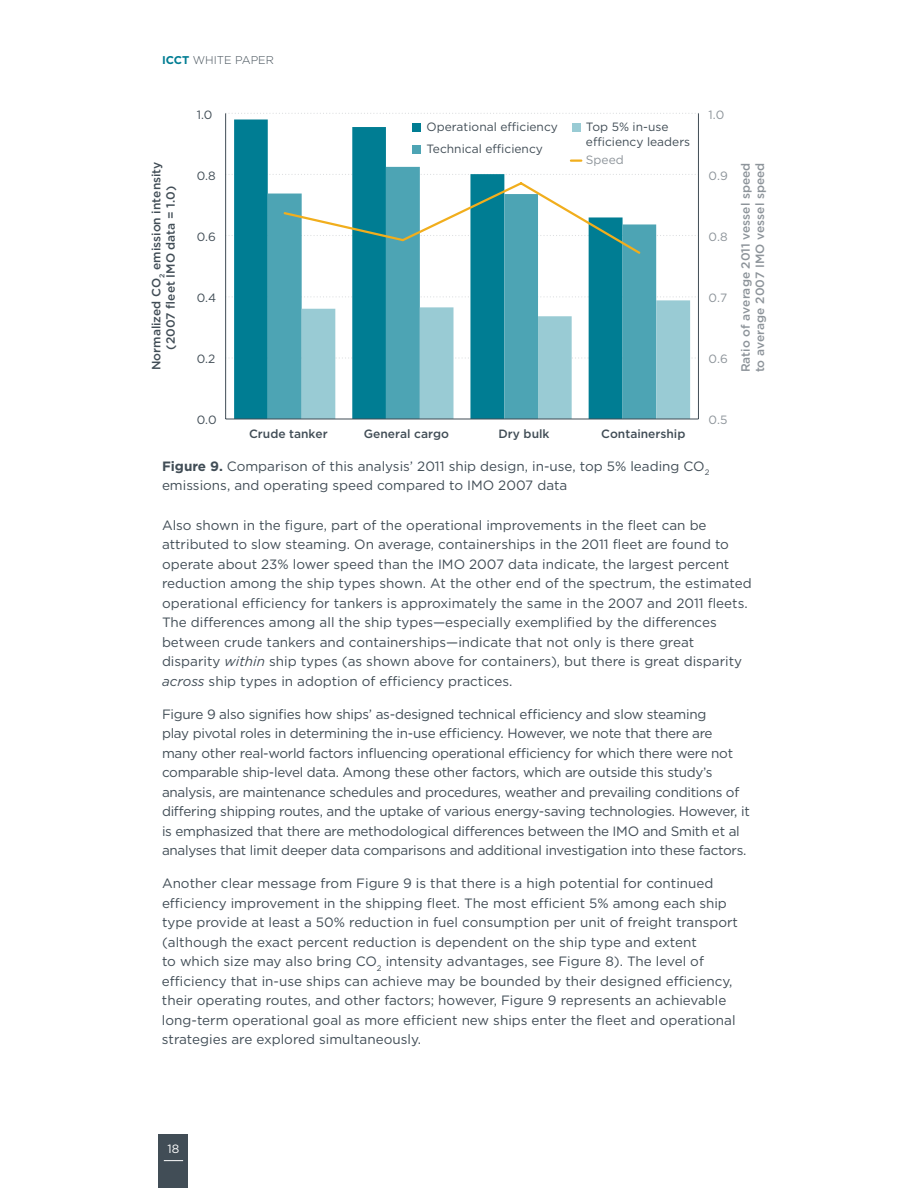
<style>
.page{position:relative;width:918px;height:1188px;background:#fff}
.page>*{position:absolute;margin:0;border:0;box-sizing:border-box;transform-origin:0 0}
.t1{font:13.5px/19.5px "Gotham";color:#414d56}
.t2{font:13.5px/19.5px "Gotham";letter-spacing:-.02em;color:#414d56}
.t3{font:500 12px "Gotham";color:#414d56}
.t4{font:12px/21.8px "Gotham";color:#414d56}
.t5{font:500 12px "Gotham";color:#8d949a}
.t6{font:12px "Gotham";color:#8d949a}
.t7{font:12px "Gotham";color:#fff}
.t8{font:300 11.25px "Gotham";color:#414d56}
.s1{font-weight:700;color:#007d93}
.s2{font-weight:700}
.s3{font-style:italic}
</style>
<div class="page">
<div style="left:159px;top:1134px;width:29px;height:54px;background:#414d56"></div>
<svg style="left:164px;top:1160px;width:19px;height:1px"></svg>
<svg style="left:226px;top:296px;width:472px;height:1px"></svg>
<svg style="left:226px;top:113px;width:470px;height:1px"></svg>
<svg style="left:234px;top:119px;width:349px;height:300px"></svg>
<svg style="left:268px;top:167px;width:388px;height:252px"></svg>
<svg style="left:302px;top:300px;width:388px;height:119px;background:#6db4c1"></svg>
<hr style="left:698px;top:113px;width:1px;height:306px;background:#414d56">
<hr style="left:225px;top:113px;width:1px;height:306px;background:#414d56">
<hr style="left:226px;top:419px;width:472px;height:1px;background:#414d56">
<svg style="left:226px;top:174px;width:472px;height:82px"></svg>
<div style="left:413px;top:123px;width:8px;height:9px;background:#007d93"></div>
<div style="left:413px;top:145px;width:8px;height:8px;background:#4da4b4"></div>
<div style="left:572px;top:123px;width:8px;height:9px;background:#99cbd4"></div>
<svg style="left:571px;top:160px;width:10px;height:2px"></svg>
<p class="t8" style="left:162px;top:53px;width:113px"><span class="s1">ICCT</span> WHITE PAPER</p>
<p class="t4" style="left:197px;top:103px;width:17px">1.0</p>
<p class="t6" style="left:709px;top:107px;width:17px">1.0</p>
<p class="t4" style="left:427px;top:116px;width:133px">Operational efficiency<br>Technical efficiency</p>
<p class="t4" style="left:586px;top:119px;width:106px;line-height:14.4px">Top 5% in-use efficiency leaders</p>
<p class="t6" style="left:586px;top:152px;width:39px">Speed</p>
<p class="t3" style="left:148px;top:370px;width:210px;rotate:-90deg">Normalized CO<sub>2</sub> emission intensity</p>
<p class="t5" style="left:752px;top:372px;width:211px;rotate:-90deg">to average 2007 IMO vessel speed</p>
<p class="t5" style="left:738px;top:372px;width:211px;rotate:-90deg">Ratio of average 2011 vessel speed</p>
<p class="t4" style="left:197px;top:165px;width:21px">0.8</p>
<p class="t6" style="left:709px;top:168px;width:21px">0.9</p>
<p class="t3" style="left:163px;top:350px;width:165px;rotate:-90deg">(2007 fleet IMO data = 1.0)</p>
<p class="t4" style="left:197px;top:226px;width:21px">0.6</p>
<p class="t6" style="left:709px;top:229px;width:21px">0.8</p>
<p class="t4" style="left:197px;top:287px;width:21px">0.4</p>
<p class="t6" style="left:709px;top:290px;width:20px">0.7</p>
<p class="t4" style="left:197px;top:348px;width:20px">0.2</p>
<p class="t6" style="left:709px;top:351px;width:21px">0.6</p>
<p class="t4" style="left:197px;top:409px;width:22px">0.0</p>
<p class="t3" style="left:249px;top:426px;width:80px">Crude tanker</p>
<p class="t3" style="left:364px;top:426px;width:87px">General cargo</p>
<p class="t3" style="left:499px;top:426px;width:52px">Dry bulk</p>
<p class="t3" style="left:601px;top:426px;width:86px">Containership</p>
<p class="t6" style="left:709px;top:412px;width:20px">0.5</p>
<p class="t1" style="left:162px;top:456px;width:549px"><span class="s2">Figure 9.</span> Comparison of this analysis’ 2011 ship design, in-use, top 5% leading CO <sub>2 </sub>emissions, and operating speed compared to I MO 2007 data</p>
<p class="t1" style="left:162px;top:515px;width:591px">Also shown in the figure, part of the operational improvements in the fleet can be attributed to slow steaming. On average, containerships in the 2011 fleet are found to operate about 23% lower speed than the I MO 2007 data indicate, the largest percent reduction among the ship types shown. At the other end of the spectrum, the estimated operational efficiency for tankers is approximately the same in the 2007 and 2011 fleets.<br>The differences among all the ship types—especially exemplified by the differences between crude tankers and containerships—indicate that not only is there great disparity <span class="s3">within</span> ship types (as shown above for containers), but there is great disparity <span class="s3">across</span> ship types in adoption of efficiency practices.</p>
<p class="t2" style="left:162px;top:704px;width:589px">Figure 9 also signifies how ships’ as-designed technical efficiency and slow steaming<br>play pivotal roles in determining the in-use efficiency. However, we note that there are many other real-world factors influencing operational efficiency for which there were not comparable ship-level data. Among these other factors, which are outside this study’s analysis, are maintenance schedules and procedures, weather and prevailing conditions of differing shipping routes, and the uptake of various energy-saving technologies. However, it is emphasized that there are methodological differences between the I MO and Smith et al analyses that limit deeper data comparisons and additional investigation into these factors.</p>
<p class="t1" style="left:162px;top:873px;width:578px">Another clear message from Figure 9 is that there is a high potential for continued efficiency improvement in the shipping fleet. The most efficient 5% among each ship type provide at least a 50% reduction in fuel consumption per unit of freight transport (although the exact percent reduction is dependent on the ship type and extent<br>to which size may also bring CO <sub>2</sub> intensity advantages, see Figure 8). The level of efficiency that in-use ships can achieve may be bounded by their designed efficiency, their operating routes, and other factors; however, Figure 9 represents an achievable long-term operational goal as more efficient new ships enter the fleet and operational strategies are explored simultaneously.</p>
<p class="t7" style="left:168px;top:1141px;width:13px">18</p>
</div>
